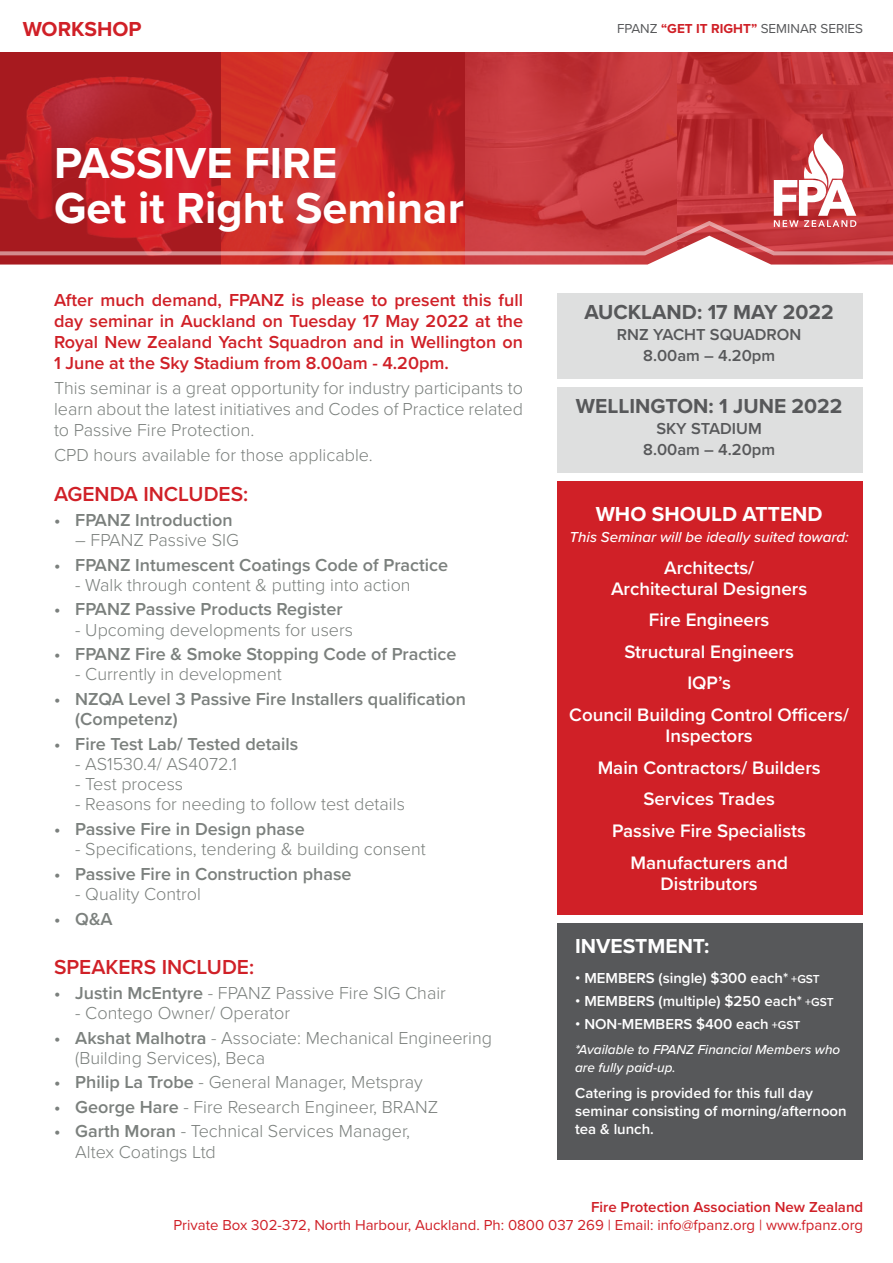
<style>
.page{position:relative;width:893px;height:1263px;background:#fff}
.page>*{position:absolute;margin:0;border:0;box-sizing:border-box;transform-origin:0 0}
.t1{font:700 45px/45px "Proxima Nova";color:#fff}
.t2{font:700 21px "Proxima Nova";color:#57585a}
.t3{font:600 21px "Proxima Nova";color:#d02027}
.t4{font:700 21px "Proxima Nova";color:#fff}
.t5{font:700 21px "Proxima Nova";color:#d02027}
.t6{font:600 18.75px/31.7px "Proxima Nova";color:#fff;text-align:center}
.t7{font:300 18px/21px "Proxima Nova";color:#7b807d}
.t8{font:600 18px/20.2px "Proxima Nova";color:#7b807d}
.t9{font:600 18px/21px "Proxima Nova";color:#d02027;text-align:justify}
.t10{font:600 16.5px/21px "Proxima Nova";color:#57585a;text-align:center}
.t11{font:600 15px/18px "Proxima Nova";color:#fff}
.t12{font:15px "Proxima Nova";color:#d02027}
.t13{font:italic 500 15px "Proxima Nova";color:#fff}
.t14{font:600 15px "Proxima Nova";color:#d02027}
.t15{font:italic 500 13.5px/18px "Proxima Nova";color:#fff}
.t16{font:13.5px "Proxima Nova";color:#57585a}
.s1{font-weight:700;color:#d02027}
.s2{font-weight:600}
.s3{font-size:12px}
</style>
<div class="page">
<svg style="left:0;top:52px;width:893px;height:81px;background:#be2c2f"></svg>
<svg style="left:0;top:133px;width:893px;height:103px;background:#c83538"></svg>
<svg style="left:0;top:236px;width:893px;height:62px"></svg>
<div style="left:557px;top:294px;width:305px;height:85px;background:#dedfdf"></div>
<div style="left:557px;top:387px;width:305px;height:85px;background:#dedfdf"></div>
<div style="left:557px;top:481px;width:305px;height:433px;background:#d02027"></div>
<div style="left:557px;top:923px;width:305px;height:237px;background:#57585a"></div>
<p class="t5" style="left:23px;top:14px;width:120px">WORKSHOP</p>
<p class="t16" style="left:617px;top:19px;width:248px">FPANZ <span class="s1">“GET IT RIGHT”</span> SEMINAR SERIES</p>
<h1 class="t1" style="left:54px;top:140px;width:411px">PASSIVE FIRE<br>Get it Right Seminar</h1>
<p class="t9" style="left:54px;top:288px;width:471px">After much demand, FPANZ is please to present this full day seminar in Auckland on Tuesday 17 May 2022 at the Royal New Zealand Yacht Squadron and in Wellington on 1 June at the Sky Stadium from 8.00am - 4.20pm.</p>
<p class="t7" style="left:54px;top:376px;width:471px;text-align:justify">This seminar is a great opportunity for industry participants to learn about the latest initiatives and Codes of Practice related to Passive Fire Protection.</p>
<p class="t7" style="left:54px;top:444px;width:320px">CPD hours available for those applicable.</p>
<p class="t3" style="left:54px;top:479px;width:196px">AGENDA INCLUDES:</p>
<p class="t8" style="left:54px;top:509px;width:180px">• FPANZ Introduction</p>
<p class="t7" style="left:75px;top:529px;width:165px">– FPANZ Passive SIG</p>
<p class="t8" style="left:54px;top:554px;width:396px">• FPANZ Intumescent Coatings Code of Practice</p>
<p class="t7" style="left:75px;top:573px;width:337px">- Walk through content &amp; putting into action</p>
<p class="t8" style="left:54px;top:599px;width:290px">• FPANZ Passive Products Register</p>
<p class="t7" style="left:75px;top:618px;width:279px">- Upcoming developments for users</p>
<p class="t8" style="left:54px;top:643px;width:404px">• FPANZ Fire &amp; Smoke Stopping Code of Practice</p>
<p class="t7" style="left:75px;top:663px;width:208px">- Currently in development</p>
<p class="t8" style="left:75px;top:688px;width:392px;text-indent:-21px">• NZQA Level 3 Passive Fire Installers qualification (Competenz)</p>
<p class="t8" style="left:54px;top:733px;width:246px">• Fire Test Lab/ Tested details</p>
<p class="t7" style="left:75px;top:752px;width:163px">- AS1530.4/ AS4072.1</p>
<p class="t7" style="left:75px;top:773px;width:109px">- Test process</p>
<p class="t7" style="left:75px;top:793px;width:331px">- Reasons for needing to follow test details</p>
<p class="t8" style="left:54px;top:818px;width:252px">• Passive Fire in Design phase</p>
<p class="t7" style="left:75px;top:838px;width:352px">- Specifications, tendering &amp; building consent</p>
<p class="t8" style="left:54px;top:863px;width:299px">• Passive Fire in Construction phase</p>
<p class="t7" style="left:75px;top:882px;width:127px">- Quality Control</p>
<p class="t8" style="left:54px;top:908px;width:60px">• Q&amp;A</p>
<p class="t3" style="left:54px;top:952px;width:202px">SPEAKERS INCLUDE:</p>
<p class="t7" style="left:54px;top:981px;width:393px"><span class="s2">• Justin McEntyre</span> - FPANZ Passive Fire SIG Chair</p>
<p class="t7" style="left:75px;top:1002px;width:216px">- Contego Owner/ Operator</p>
<p class="t7" style="left:75px;top:1026px;width:418px;line-height:20.2px;text-indent:-21px"><span class="s2">• Akshat Malhotra</span> - Associate: Mechanical Engineering (Building Services), Beca</p>
<p class="t7" style="left:54px;top:1071px;width:370px"><span class="s2">• Philip La Trobe</span> - General Manager, Metspray</p>
<p class="t7" style="left:54px;top:1095px;width:386px"><span class="s2">• George Hare</span> - Fire Research Engineer, BRANZ</p>
<p class="t7" style="left:75px;top:1120px;width:336px;line-height:20.2px;text-indent:-21px"><span class="s2">• Garth Moran</span> - Technical Services Manager,<br>Altex Coatings Ltd</p>
<p class="t2" style="left:584px;top:296px;width:251px">AUCKLAND: 17 MAY 2022</p>
<p class="t10" style="left:617px;top:323px;width:186px">RNZ YACHT SQUADRON<br>8.00am – 4.20pm</p>
<p class="t2" style="left:576px;top:390px;width:268px">WELLINGTON: 1 JUNE 2022</p>
<p class="t10" style="left:643px;top:417px;width:133px">SKY STADIUM<br>8.00am – 4.20pm</p>
<p class="t4" style="left:596px;top:498px;width:228px">WHO SHOULD ATTEND</p>
<p class="t13" style="left:570px;top:526px;width:281px">This Seminar will be ideally suited toward:</p>
<p class="t6" style="left:611px;top:556px;width:198px;line-height:21px">Architects/<br>Architectural Designers</p>
<p class="t6" style="left:569px;top:604px;width:281px">Fire Engineers<br>Structural Engineers<br>IQP’s<br>Council Building Control Officers/</p>
<p class="t6" style="left:598px;top:719px;width:225px">Inspectors<br>Main Contractors/ Builders<br>Services Trades<br>Passive Fire Specialists<br>Manufacturers and</p>
<p class="t6" style="left:660px;top:867px;width:99px">Distributors</p>
<p class="t4" style="left:575px;top:930px;width:136px">INVESTMENT:</p>
<p class="t11" style="left:575px;top:968px;width:246px">• MEMBERS (single) $300 each* <span class="s3">+GST</span></p>
<p class="t11" style="left:575px;top:991px;width:260px">• MEMBERS (multiple) $250 each* <span class="s3">+GST</span></p>
<p class="t11" style="left:575px;top:1014px;width:227px">• NON-MEMBERS $400 each <span class="s3">+GST</span></p>
<p class="t15" style="left:575px;top:1040px;width:267px">*Available to FPANZ Financial Members who are fully paid-up.</p>
<p class="t11" style="left:575px;top:1084px;width:273px">Catering is provided for this full day seminar consisting of morning/afternoon tea &amp; lunch.</p>
<p class="t14" style="left:591px;top:1196px;width:274px">Fire Protection Association New Zealand</p>
<p class="t12" style="left:173px;top:1214px;width:691px">Private Box 302-372, North Harbour, Auckland. Ph: 0800 037 269 | Email: info@fpanz.org | www.fpanz.org</p>
</div>
